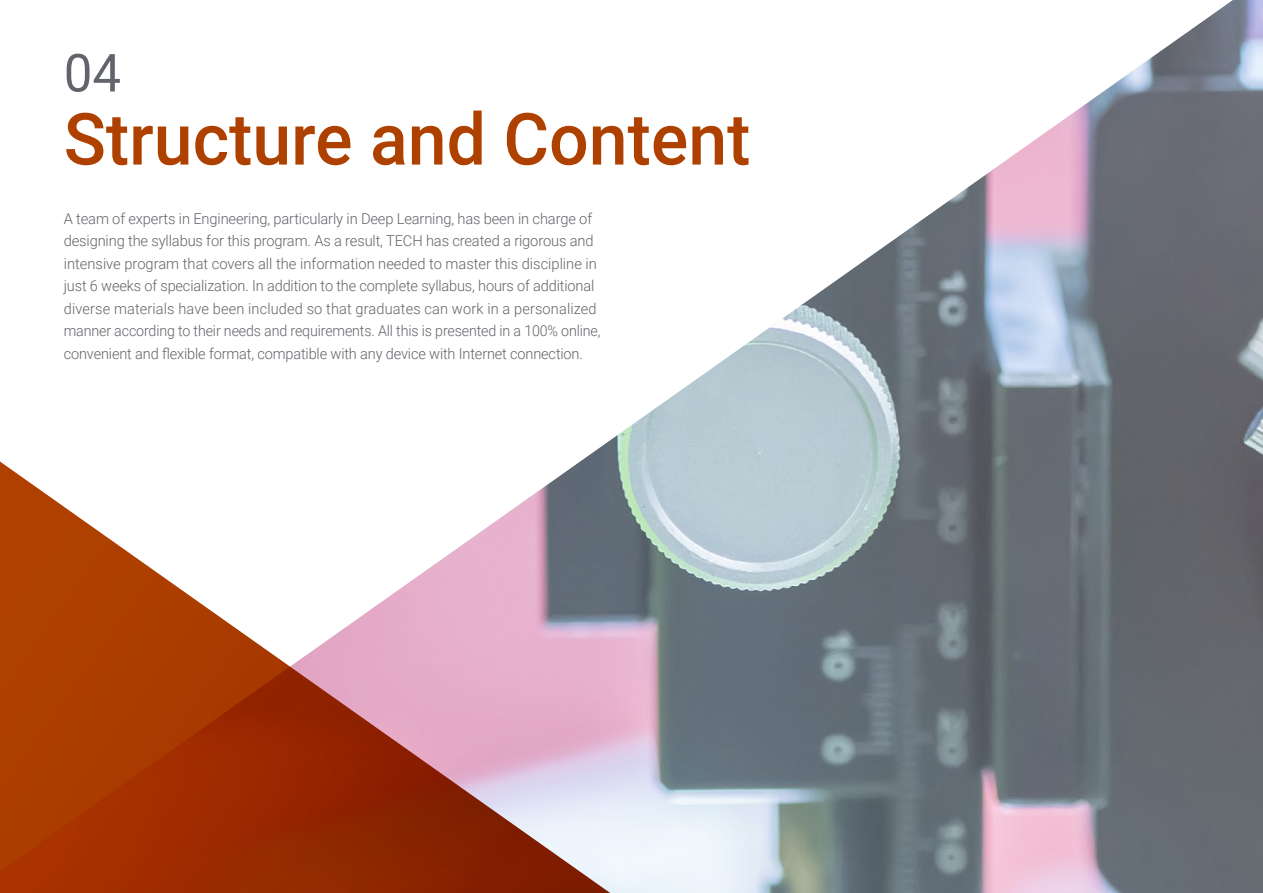
<style>
.page{position:relative;width:1263px;height:893px;background:#fff}
.page>*{position:absolute;margin:0;border:0;box-sizing:border-box;transform-origin:0 0}
.t1{font:500 72px "Roboto";color:#ae4000}
.t2{font:52.5px "Roboto";color:#61646a}
.t3{font:300 15px/22.5px "Roboto";letter-spacing:-.01em;color:#61646a}
</style>
<div class="page">
<img style="left:602px;top:0;width:661px;height:893px">
<svg style="left:0;top:446px;width:640px;height:447px"></svg>
<h2 class="t2" style="left:64px;top:36px;width:59px">04</h2>
<h1 class="t1" style="left:64px;top:89px;width:688px">Structure and Content</h1>
<p class="t3" style="left:64px;top:207px;width:538px">A team of experts in Engineering, particularly in Deep Learning, has been in charge of designing the syllabus for this program. As a result, TECH has created a rigorous and intensive program that covers all the information needed to master this discipline in just 6 weeks of specialization. In addition to the complete syllabus, hours of additional diverse materials have been included so that graduates can work in a personalized manner according to their needs and requirements. All this is presented in a 100% online, convenient and flexible format, compatible with any device with Internet connection.</p>
</div>
